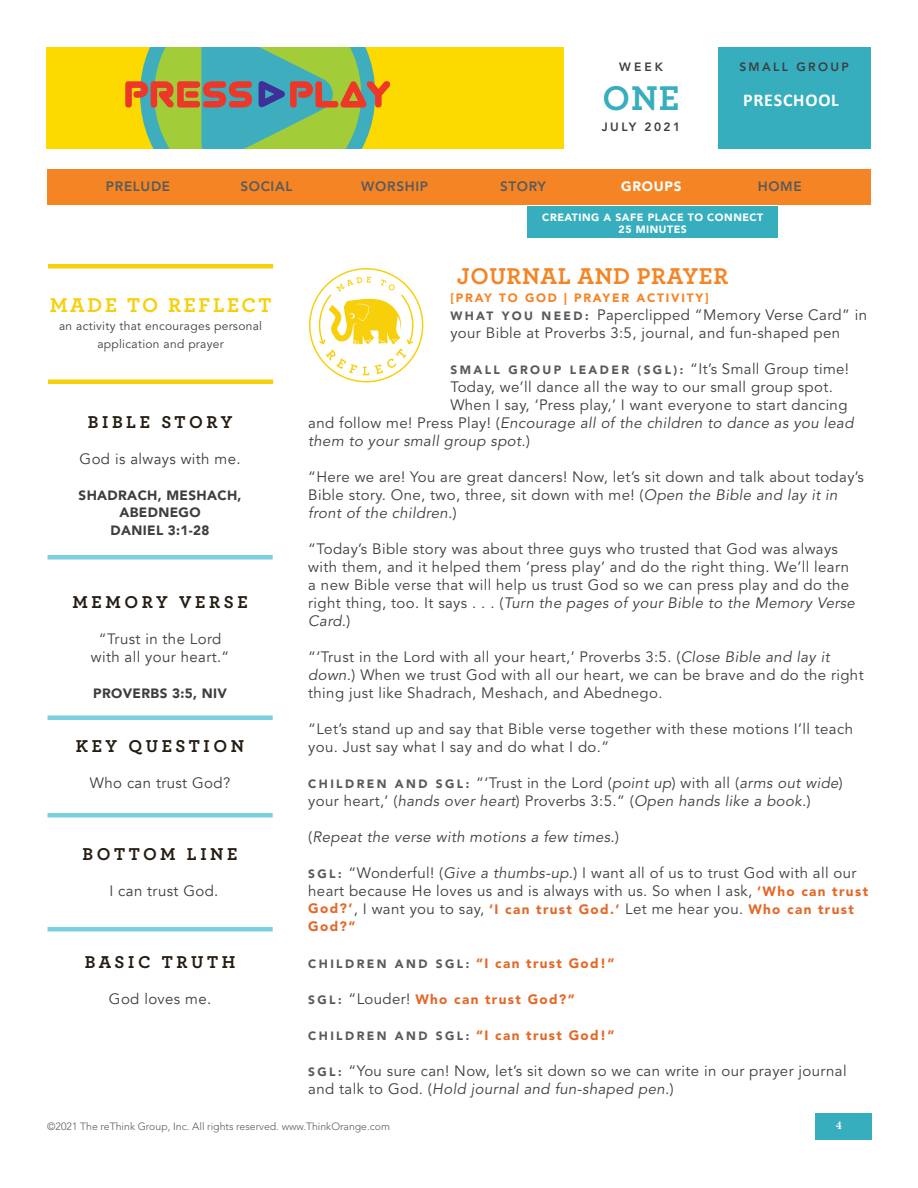
<style>
.page{position:relative;width:918px;height:1188px;background:#fff}
.page>*{position:absolute;margin:0;border:0;box-sizing:border-box;transform-origin:0 0}
.t1{font:700 36px "Archer Pro";color:#36aebd}
.Paragraph_Style_1{font:700 24px "Archer Pro";letter-spacing:.025em;color:#f58425}
.t2{font:700 21px "Archer Pro";letter-spacing:.125em;color:#f7cf0a}
.t3{font:700 18px "Archer Pro";letter-spacing:.2em;color:#251d13}
.t4{font:700 18px "Calibri";letter-spacing:.04em;color:#fff}
.Paragraph_Style_1-2{font:15px/18px "Avenir LT Std";letter-spacing:.025em;color:#3e3e3f}
.Paragraph_Style_1-3{font:italic 15px "Avenir LT Std";letter-spacing:.025em;color:#3e3e3f}
.t5{font:15px/18px "Avenir";letter-spacing:.025em;color:#3e3e3f;text-align:center}
.Paragraph_Style_1-4{font:900 13.5px/18px "Avenir LT Std";letter-spacing:.1em;color:#e46828}
.t6{font:900 13.5px/18px "Avenir";letter-spacing:.025em;color:#3e3e3f;text-align:center}
.t7{font:800 13.5px "Avenir LT Std";letter-spacing:.05em;color:#585a5c}
.t8{font:900 13.5px "Avenir LT Std";letter-spacing:.05em;color:#fff}
.Paragraph_Style_1-5{font:900 12px "Avenir LT Std";letter-spacing:.2em;color:#585a5c}
.t9{font:12px/18px "Avenir LT Std";letter-spacing:.025em;color:#3e3e3f;text-align:center}
.Paragraph_Style_1-6{font:900 12px "Avenir LT Std";letter-spacing:.15em;color:#f58425}
.t10{font:800 12px "Avenir LT Std";letter-spacing:.2em;color:#3e3e3f}
.t11{font:700 12px "Minion Pro";color:#fff}
.t12{font:300 10.5px "Avenir LT Std";color:#585a5c}
.t13{font:900 10.5px/12px "Avenir LT Std";letter-spacing:.05em;color:#fff;text-align:center}
.s1{font-weight:900;font-size:12px;color:#585a5c}
.s2{font-weight:400;font-size:15px;color:#3e3e3f}
.s3{font-style:normal}
.s4{font-style:italic}
.s5{font-weight:900;font-size:13.5px;color:#e46828}
.s6{font-size:13.5px;color:#e46828}
.s7{font-size:12px;color:#585a5c}
</style>
<div class="page">
<div style="left:46px;top:47px;width:612px;height:102px;background:#fcda00"></div>
<svg style="left:125px;top:47px;width:265px;height:102px;background:#8dac66"></svg>
<div style="left:717px;top:47px;width:154px;height:102px;background:#36aebd"></div>
<div style="left:564px;top:44px;width:153px;height:108px;background:#fff"></div>
<div style="left:48px;top:555px;width:225px;height:5px;background:#7bd0e0"></div>
<hr style="left:48px;top:716px;width:225px;height:4px;background:#7bd0e0">
<div style="left:48px;top:813px;width:225px;height:5px;background:#7bd0e0"></div>
<div style="left:48px;top:927px;width:225px;height:5px;background:#7bd0e0"></div>
<svg style="left:309px;top:268px;width:114px;height:114px"></svg>
<hr style="left:48px;top:380px;width:225px;height:4px;background:#f7cf0a">
<hr style="left:48px;top:264px;width:225px;height:4px;background:#f7cf0a">
<div style="left:47px;top:170px;width:824px;height:36px;background:#f58425"></div>
<div style="left:815px;top:1113px;width:57px;height:27px;background:#36aebd"></div>
<div style="left:527px;top:206px;width:251px;height:32px;background:#36aebd"></div>
<p class="t10" style="left:619px;top:59px;width:45px">WEEK</p>
<h1 class="t1" style="left:603px;top:69px;width:78px">ONE</h1>
<p class="t10" style="left:602px;top:120px;width:80px">JULY 2021</p>
<p class="t10" style="left:739px;top:59px;width:111px">SMALL GROUP</p>
<p class="t4" style="left:743px;top:87px;width:97px">PRESCHOOL</p>
<p class="t7" style="left:106px;top:178px;width:66px">PRELUDE</p>
<p class="t7" style="left:240px;top:178px;width:54px">SOCIAL</p>
<p class="t7" style="left:361px;top:178px;width:68px">WORSHIP</p>
<p class="t7" style="left:500px;top:178px;width:47px">STORY</p>
<p class="t8" style="left:621px;top:178px;width:62px">GROUPS</p>
<p class="t7" style="left:758px;top:178px;width:46px">HOME</p>
<h3 class="t2" style="left:50px;top:288px;width:223px">MADE TO REFLECT</h3>
<p class="t9" style="left:59px;top:317px;width:205px">an activity that encourages personal application and prayer</p>
<p class="t3" style="left:88px;top:407px;width:146px">BIBLE STORY</p>
<p class="t5" style="left:80px;top:450px;width:162px">God is always with me.</p>
<p class="t6" style="left:79px;top:485px;width:164px">SHADRACH, MESHACH,<br>ABEDNEGO<br>DANIEL 3:1-28</p>
<p class="t3" style="left:72px;top:587px;width:177px">MEMORY VERSE</p>
<p class="t5" style="left:91px;top:630px;width:140px">“Trust in the Lord with all your heart.”</p>
<p class="t6" style="left:93px;top:683px;width:135px">PROVERBS 3:5, NIV</p>
<p class="t3" style="left:76px;top:731px;width:170px">KEY QUESTION</p>
<p class="t5" style="left:90px;top:774px;width:142px">Who can trust God?</p>
<p class="t3" style="left:83px;top:839px;width:156px">BOTTOM LINE</p>
<p class="t5" style="left:109px;top:882px;width:111px">I can trust God.</p>
<p class="t3" style="left:85px;top:947px;width:152px">BASIC TRUTH</p>
<p class="t5" style="left:109px;top:990px;width:104px">God loves me.</p>
<p class="t13" style="left:542px;top:211px;width:223px">CREATING A SAFE PLACE TO CONNECT<br>25 MINUTES</p>
<p class="Paragraph_Style_1" style="left:457px;top:257px;width:273px">JOURNAL AND PRAYER</p>
<p class="Paragraph_Style_1-6" style="left:450px;top:290px;width:260px">[PRAY TO GOD | PRAYER ACTIVITY]</p>
<p class="Paragraph_Style_1-2" style="left:450px;top:306px;width:418px"><span class="s1">W H AT Y O U N E E D :</span> Paperclipped “Memory Verse Card” in your Bible at Proverbs 3:5, journal, and fun-shaped pen</p>
<p class="Paragraph_Style_1-5" style="left:450px;top:362px;width:400px">SMALL GROUP LEADER (SGL): <span class="s2">“It’s Small Group time!</span></p>
<p class="Paragraph_Style_1-2" style="left:450px;top:378px;width:384px">Today, we’ll dance all the way to our small group spot.</p>
<p class="Paragraph_Style_1-2" style="left:450px;top:396px;width:399px">When I say, ‘Press play,’ I want everyone to start dancing</p>
<p class="Paragraph_Style_1-3" style="left:308px;top:414px;width:547px"><span class="s3">and follow me! Press Play! (</span>Encourage all of the children to dance as you lead</p>
<p class="Paragraph_Style_1-3" style="left:308px;top:432px;width:223px">them to your small group spot.<span class="s3">)</span></p>
<p class="Paragraph_Style_1-2" style="left:308px;top:468px;width:557px">“Here we are! You are great dancers! Now, let’s sit down and talk about today’s<br>Bible story. One, two, three, sit down with me! (<span class="s4">Open the Bible and lay it in front of the children.</span>)</p>
<p class="Paragraph_Style_1-2" style="left:308px;top:540px;width:548px">“Today’s Bible story was about three guys who trusted that God was always with them, and it helped them ‘press play’ and do the right thing. We’ll learn a new Bible verse that will help us trust God so we can press play and do the right thing, too. It says . . . (<span class="s4">Turn the pages of your Bible to the Memory Verse Card.</span>)</p>
<p class="Paragraph_Style_1-2" style="left:308px;top:648px;width:557px">“‘Trust in the Lord with all your heart,’ Proverbs 3:5. (<span class="s4">Close Bible and lay it down.</span>) When we trust God with all our heart, we can be brave and do the right thing just like Shadrach, Meshach, and Abednego.</p>
<p class="Paragraph_Style_1-2" style="left:308px;top:720px;width:546px">“Let’s stand up and say that Bible verse together with these motions I’ll teach you. Just say what I say and do what I do.”</p>
<p class="Paragraph_Style_1-2" style="left:308px;top:774px;width:536px"><span class="s1">C H I L D R E N A N D S G L :</span> “‘Trust in the Lord (<span class="s4">point up</span>) with all (<span class="s4">arms out wide</span>) your heart,’ (<span class="s4">hands over heart</span>) Proverbs 3:5.” (<span class="s4">Open hands like a book.</span>)</p>
<p class="Paragraph_Style_1-3" style="left:308px;top:828px;width:312px"><span class="s3">(</span>Repeat the verse with motions a few times.<span class="s3">)</span></p>
<p class="Paragraph_Style_1-2" style="left:308px;top:864px;width:561px"><span class="s1">S G L :</span> “Wonderful! (<span class="s4">Give a thumbs-up.</span>) I want all of us to trust God with all our heart because He loves us and is always with us. So when I ask, <span class="s5">‘Who can trust</span></p>
<p class="Paragraph_Style_1-4" style="left:308px;top:900px;width:547px">God?’<span class="s2">, I want you to say,</span> ‘I can trust God.’ <span class="s2">Let me hear you.</span> Who can trust<br>God?”</p>
<p class="Paragraph_Style_1-5" style="left:308px;top:956px;width:308px">CHILDREN AND SGL: <span class="s6">“I can trust God!”</span></p>
<p class="Paragraph_Style_1-4" style="left:308px;top:990px;width:268px"><span class="s7">SGL:</span> <span class="s2">“Louder!</span> Who can trust God?”</p>
<p class="Paragraph_Style_1-5" style="left:308px;top:1028px;width:308px">CHILDREN AND SGL: <span class="s6">“I can trust God!”</span></p>
<p class="Paragraph_Style_1-2" style="left:308px;top:1062px;width:540px"><span class="s1">S G L :</span> “You sure can! Now, let’s sit down so we can write in our prayer journal and talk to God. (<span class="s4">Hold journal and fun-shaped pen.</span>)</p>
<p class="t12" style="left:47px;top:1120px;width:344px">©2021 The reThink Group, Inc. All rights reserved. www.ThinkOrange.com</p>
<p class="t11" style="left:836px;top:1116px;width:7px">4</p>
</div>
